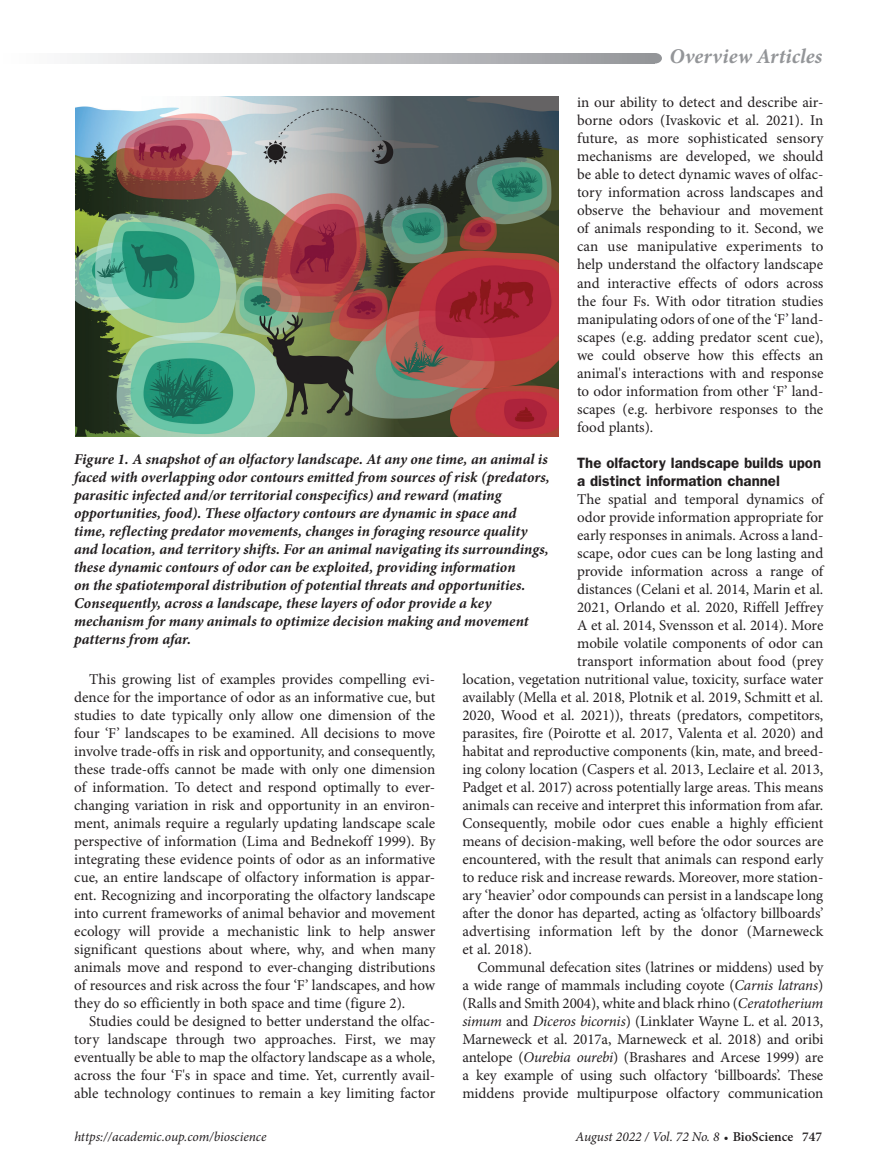
<style>
.page{position:relative;width:894px;height:1174px;background:#fff}
.page>*{position:absolute;margin:0;border:0;box-sizing:border-box;transform-origin:0 0}
.RH{font:italic 700 21px "Minion Pro";letter-spacing:.005em;color:#939598}
.Para{font:15px/18px "Minion Pro";color:#231f20;text-align:justify}
.ParaFL{font:15px "Minion Pro";color:#231f20}
.FigCaption{font:italic 700 15px/18px "Minion Pro";color:#231f20}
.t1{font:600 15px/18px "ITC Franklin Gothic Std";color:#231f20}
.t2{font:italic 13.5px "Minion Pro";letter-spacing:-.005em;color:#231f20}
.s1{font-style:italic}
.s2{font-weight:600;font-style:normal;font-size:12px}
.s3{font-weight:600;font-style:normal}
</style>
<div class="page">
<svg style="left:72px;top:53px;width:580px;height:11px;background:#c5c6c9"></svg>
<div style="left:648px;top:53px;width:13px;height:11px;background:#939598;border-radius:50%"></div>
<img style="left:76px;top:96px;width:482px;height:340px">
<p class="RH" style="left:669px;top:41px;width:154px">Overview Articles</p>
<p class="Para" style="left:576px;top:94px;width:248px">in our ability to detect and describe air&shy;borne odors (Ivaskovic et al. 2021). In future, as more sophisticated sensory mechanisms are developed, we should be able to detect dynamic waves of olfac&shy;tory information across landscapes and observe the behaviour and movement of animals responding to it. Second, we can use manipulative experiments to help understand the olfactory landscape and interactive effects of odors across the four Fs. With odor titration studies manipulating odors of one of the ‘F’ land&shy;scapes (e.g. adding predator scent cue), we could observe how this effects an animal's interactions with and response to odor information from other ‘F’ land&shy;scapes (e.g. herbivore responses to the food plants).</p>
<h1 class="t1" style="left:576px;top:453px;width:245px">The olfactory landscape builds upon a distinct information channel</h1>
<p class="ParaFL" style="left:576px;top:489px;width:247px">The spatial and temporal dynamics of</p>
<p class="ParaFL" style="left:576px;top:507px;width:248px">odor provide information appropriate for</p>
<p class="ParaFL" style="left:576px;top:525px;width:247px">early responses in animals. Across a land-</p>
<p class="ParaFL" style="left:576px;top:543px;width:247px">scape, odor cues can be long lasting and</p>
<p class="ParaFL" style="left:576px;top:561px;width:247px">provide information across a range of</p>
<p class="ParaFL" style="left:576px;top:579px;width:247px">distances (Celani et al. 2014, Marin et al.</p>
<p class="ParaFL" style="left:576px;top:597px;width:247px">2021, Orlando et al. 2020, Riffell Jeffrey</p>
<p class="ParaFL" style="left:576px;top:615px;width:247px">A et al. 2014, Svensson et al. 2014). More</p>
<p class="ParaFL" style="left:576px;top:633px;width:247px">mobile volatile components of odor can</p>
<p class="ParaFL" style="left:576px;top:651px;width:248px">transport information about food (prey</p>
<p class="ParaFL" style="left:462px;top:669px;width:362px">location, vegetation nutritional value, toxicity, surface water</p>
<p class="ParaFL" style="left:462px;top:687px;width:362px">availably (Mella et al. 2018, Plotnik et al. 2019, Schmitt et al.</p>
<p class="ParaFL" style="left:462px;top:705px;width:362px">2020, Wood et al. 2021)), threats (predators, competitors,</p>
<p class="ParaFL" style="left:462px;top:723px;width:362px">parasites, fire (Poirotte et al. 2017, Valenta et al. 2020) and</p>
<p class="ParaFL" style="left:462px;top:741px;width:362px">habitat and reproductive components (kin, mate, and breed-</p>
<p class="ParaFL" style="left:462px;top:759px;width:362px">ing colony location (Caspers et al. 2013, Leclaire et al. 2013,</p>
<p class="ParaFL" style="left:462px;top:777px;width:362px">Padget et al. 2017) across potentially large areas. This means</p>
<p class="ParaFL" style="left:462px;top:795px;width:362px">animals can receive and interpret this information from afar.</p>
<p class="ParaFL" style="left:462px;top:813px;width:362px">Consequently, mobile odor cues enable a highly efficient</p>
<p class="ParaFL" style="left:462px;top:831px;width:362px">means of decision-making, well before the odor sources are</p>
<p class="ParaFL" style="left:462px;top:849px;width:362px">encountered, with the result that animals can respond early</p>
<p class="ParaFL" style="left:462px;top:867px;width:362px">to reduce risk and increase rewards. Moreover, more station-</p>
<p class="ParaFL" style="left:462px;top:885px;width:362px">ary ‘heavier’ odor compounds can persist in a landscape long</p>
<p class="ParaFL" style="left:462px;top:903px;width:362px">after the donor has departed, acting as ‘olfactory billboards’</p>
<p class="ParaFL" style="left:462px;top:921px;width:362px">advertising information left by the donor (Marneweck</p>
<p class="ParaFL" style="left:462px;top:939px;width:71px">et al. 2018).</p>
<p class="Para" style="left:462px;top:958px;width:362px;text-indent:15px">Communal defecation sites (latrines or middens) used by a wide range of mammals including coyote (<span class="s1">Carnis latrans</span>) (Ralls and Smith 2004), white and black rhino (<span class="s1">Ceratotherium simum</span> and <span class="s1">Diceros bicornis</span>) (Linklater Wayne L. et al. 2013, Marneweck et al. 2017a, Marneweck et al. 2018) and oribi antelope (<span class="s1">Ourebia ourebi</span>) (Brashares and Arcese 1999) are a key example of using such olfactory ‘billboards’. These middens provide multipurpose olfactory communication</p>
<p class="FigCaption" style="left:74px;top:450px;width:477px">Figure 1. A snapshot of an olfactory landscape. At any one time, an animal is faced with overlapping odor contours emitted from sources of risk (predators, parasitic infected and/or territorial conspecifics) and reward (mating opportunities, food). These olfactory contours are dynamic in space and time, reflecting predator movements, changes in foraging resource quality and location, and territory shifts. For an animal navigating its surroundings, these dynamic contours of odor can be exploited, providing information<br>on the spatiotemporal distribution of potential threats and opportunities.<br>Consequently, across a landscape, these layers of odor provide a key mechanism for many animals to optimize decision making and movement patterns from afar.</p>
<p class="Para" style="left:74px;top:670px;width:362px;text-indent:15px">This growing list of examples provides compelling evi&shy;dence for the importance of odor as an informative cue, but studies to date typically only allow one dimension of the four ‘F’ landscapes to be examined. All decisions to move involve trade-offs in risk and opportunity, and consequently, these trade-offs cannot be made with only one dimension of information. To detect and respond optimally to ever&shy;changing variation in risk and opportunity in an environ&shy;ment, animals require a regularly updating landscape scale perspective of information (Lima and Bednekoff 1999). By integrating these evidence points of odor as an informative cue, an entire landscape of olfactory information is appar&shy;ent. Recognizing and incorporating the olfactory landscape into current frameworks of animal behavior and movement ecology will provide a mechanistic link to help answer significant questions about where, why, and when many animals move and respond to ever-changing distributions of resources and risk across the four ‘F’ landscapes, and how they do so efficiently in both space and time (figure 2).</p>
<p class="Para" style="left:74px;top:1012px;width:362px;text-indent:15px">Studies could be designed to better understand the olfac&shy;tory landscape through two approaches. First, we may eventually be able to map the olfactory landscape as a whole, across the four ‘F's in space and time. Yet, currently avail&shy;able technology continues to remain a key limiting factor</p>
<p class="t2" style="left:74px;top:1127px;width:193px">https://academic.oup.com/bioscience</p>
<p class="t2" style="left:575px;top:1127px;width:248px">August 2022 / Vol. 72 No. 8 <span class="s2">•</span> <span class="s3">BioScience 747</span></p>
</div>
